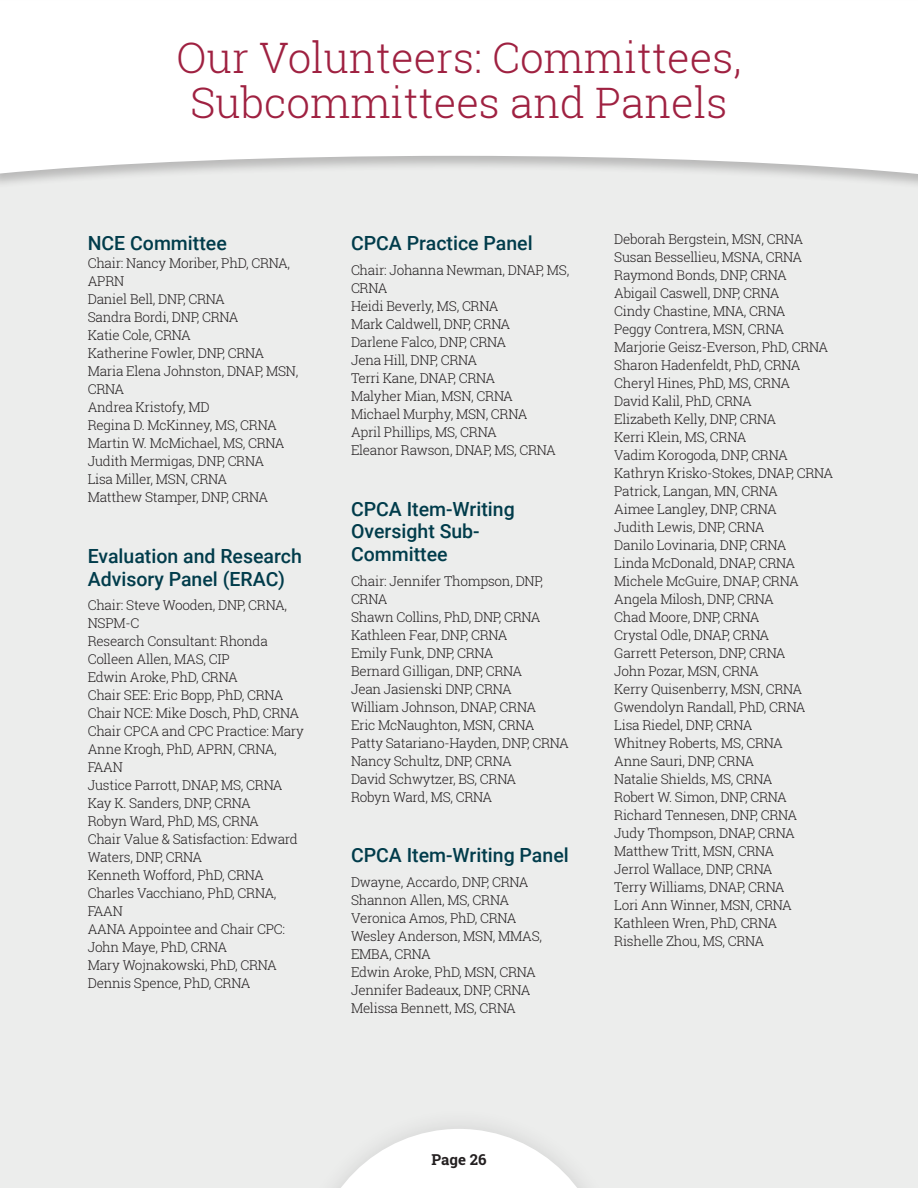
<style>
.page{position:relative;width:918px;height:1188px;background:#fff}
.page>*{position:absolute;margin:0;border:0;box-sizing:border-box;transform-origin:0 0}
.t1{font:300 42px/45px "Roboto Slab";color:#9f2141;text-align:center}
.t2{font:500 19.5px/22.5px "Roboto";color:#013c4b}
.t3{font:700 15px "Roboto Slab";color:#231f20}
.t4{font:300 13.5px/18px "Roboto Slab";letter-spacing:-.02em;color:#231f20}
</style>
<div class="page">
<div style="left:0;top:190px;width:918px;height:998px;background:#ecedec"></div>
<div style="left:289px;top:1107px;width:340px;height:81px;background:#ecedec"></div>
<svg style="left:337px;top:1129px;width:245px;height:59px"></svg>
<div style="left:0;top:0;width:918px;height:190px;background:#231f20;opacity:.25"></div>
<svg style="left:0;top:1px;width:918px;height:174px"></svg>
<h1 class="t1" style="left:177px;top:34px;width:566px">Our Volunteers: Committees,<br>Subcommittees and Panels</h1>
<h2 class="t2" style="left:88px;top:232px;width:141px">NCE Committee</h2>
<p class="t4" style="left:88px;top:254px;width:212px">Chair: Nancy Moriber, PhD, CRNA,<br>APRN<br>Daniel Bell, DNP, CRNA<br>Sandra Bordi, DNP, CRNA<br>Katie Cole, CRNA<br>Katherine Fowler, DNP, CRNA<br>Maria Elena Johnston, DNAP, MSN,<br>CRNA<br>Andrea Kristofy, MD<br>Regina D. McKinney, MS, CRNA<br>Martin W. McMichael, MS, CRNA<br>Judith Mermigas, DNP, CRNA<br>Lisa Miller, MSN, CRNA<br>Matthew Stamper, DNP, CRNA</p>
<h2 class="t2" style="left:88px;top:544px;width:216px">Evaluation and Research<br>Advisory Panel (ERAC)</h2>
<p class="t4" style="left:88px;top:596px;width:218px">Chair: Steve Wooden, DNP, CRNA,<br>NSPM-C<br>Research Consultant: Rhonda<br>Colleen Allen, MAS, CIP<br>Edwin Aroke, PhD, CRNA<br>Chair SEE: Eric Bopp, PhD, CRNA<br>Chair NCE: Mike Dosch, PhD, CRNA<br>Chair CPCA and CPC Practice: Mary<br>Anne Krogh, PhD, APRN, CRNA,<br>FAAN<br>Justice Parrott, DNAP, MS, CRNA<br>Kay K. Sanders, DNP, CRNA<br>Robyn Ward, PhD, MS, CRNA<br>Chair Value &amp; Satisfaction: Edward<br>Waters, DNP, CRNA<br>Kenneth Wofford, PhD, CRNA<br>Charles Vacchiano, PhD, CRNA,<br>FAAN<br>AANA Appointee and Chair CPC:<br>John Maye, PhD, CRNA<br>Mary Wojnakowski, PhD, CRNA<br>Dennis Spence, PhD, CRNA</p>
<h2 class="t2" style="left:351px;top:232px;width:183px">CPCA Practice Panel</h2>
<p class="t4" style="left:351px;top:261px;width:220px">Chair: Johanna Newman, DNAP, MS,<br>CRNA<br>Heidi Beverly, MS, CRNA<br>Mark Caldwell, DNP, CRNA<br>Darlene Falco, DNP, CRNA<br>Jena Hill, DNP, CRNA<br>Terri Kane, DNAP, CRNA<br>Malyher Mian, MSN, CRNA<br>Michael Murphy, MSN, CRNA<br>April Phillips, MS, CRNA<br>Eleanor Rawson, DNAP, MS, CRNA</p>
<h2 class="t2" style="left:351px;top:497px;width:165px">CPCA Item-Writing<br>Oversight Sub-<br>Committee</h2>
<p class="t4" style="left:351px;top:571px;width:219px">Chair: Jennifer Thompson, DNP,<br>CRNA<br>Shawn Collins, PhD, DNP, CRNA<br>Kathleen Fear, DNP, CRNA<br>Emily Funk, DNP, CRNA<br>Bernard Gilligan, DNP, CRNA<br>Jean Jasienski DNP, CRNA<br>William Johnson, DNAP, CRNA<br>Eric McNaughton, MSN, CRNA<br>Patty Satariano-Hayden, DNP, CRNA<br>Nancy Schultz, DNP, CRNA<br>David Schwytzer, BS, CRNA<br>Robyn Ward, MS, CRNA</p>
<h2 class="t2" style="left:351px;top:844px;width:219px">CPCA Item-Writing Panel</h2>
<p class="t4" style="left:351px;top:873px;width:193px">Dwayne, Accardo, DNP, CRNA<br>Shannon Allen, MS, CRNA<br>Veronica Amos, PhD, CRNA<br>Wesley Anderson, MSN, MMAS,<br>EMBA, CRNA<br>Edwin Aroke, PhD, MSN, CRNA<br>Jennifer Badeaux, DNP, CRNA<br>Melissa Bennett, MS, CRNA</p>
<p class="t4" style="left:614px;top:230px;width:221px">Deborah Bergstein, MSN, CRNA<br>Susan Bessellieu, MSNA, CRNA<br>Raymond Bonds, DNP, CRNA<br>Abigail Caswell, DNP, CRNA<br>Cindy Chastine, MNA, CRNA<br>Peggy Contrera, MSN, CRNA<br>Marjorie Geisz-Everson, PhD, CRNA<br>Sharon Hadenfeldt, PhD, CRNA<br>Cheryl Hines, PhD, MS, CRNA<br>David Kalil, PhD, CRNA<br>Elizabeth Kelly, DNP, CRNA<br>Kerri Klein, MS, CRNA<br>Vadim Korogoda, DNP, CRNA<br>Kathryn Krisko-Stokes, DNAP, CRNA<br>Patrick, Langan, MN, CRNA<br>Aimee Langley, DNP, CRNA<br>Judith Lewis, DNP, CRNA<br>Danilo Lovinaria, DNP, CRNA<br>Linda McDonald, DNAP, CRNA<br>Michele McGuire, DNAP, CRNA<br>Angela Milosh, DNP, CRNA<br>Chad Moore, DNP, CRNA<br>Crystal Odle, DNAP, CRNA<br>Garrett Peterson, DNP, CRNA<br>John Pozar, MSN, CRNA<br>Kerry Quisenberry, MSN, CRNA<br>Gwendolyn Randall, PhD, CRNA<br>Lisa Riedel, DNP, CRNA<br>Whitney Roberts, MS, CRNA<br>Anne Sauri, DNP, CRNA<br>Natalie Shields, MS, CRNA<br>Robert W. Simon, DNP, CRNA<br>Richard Tennesen, DNP, CRNA<br>Judy Thompson, DNAP, CRNA<br>Matthew Tritt, MSN, CRNA<br>Jerrol Wallace, DNP, CRNA<br>Terry Williams, DNAP, CRNA<br>Lori Ann Winner, MSN, CRNA<br>Kathleen Wren, PhD, CRNA<br>Rishelle Zhou, MS, CRNA</p>
<p class="t3" style="left:432px;top:1149px;width:56px">Page 26</p>
</div>
